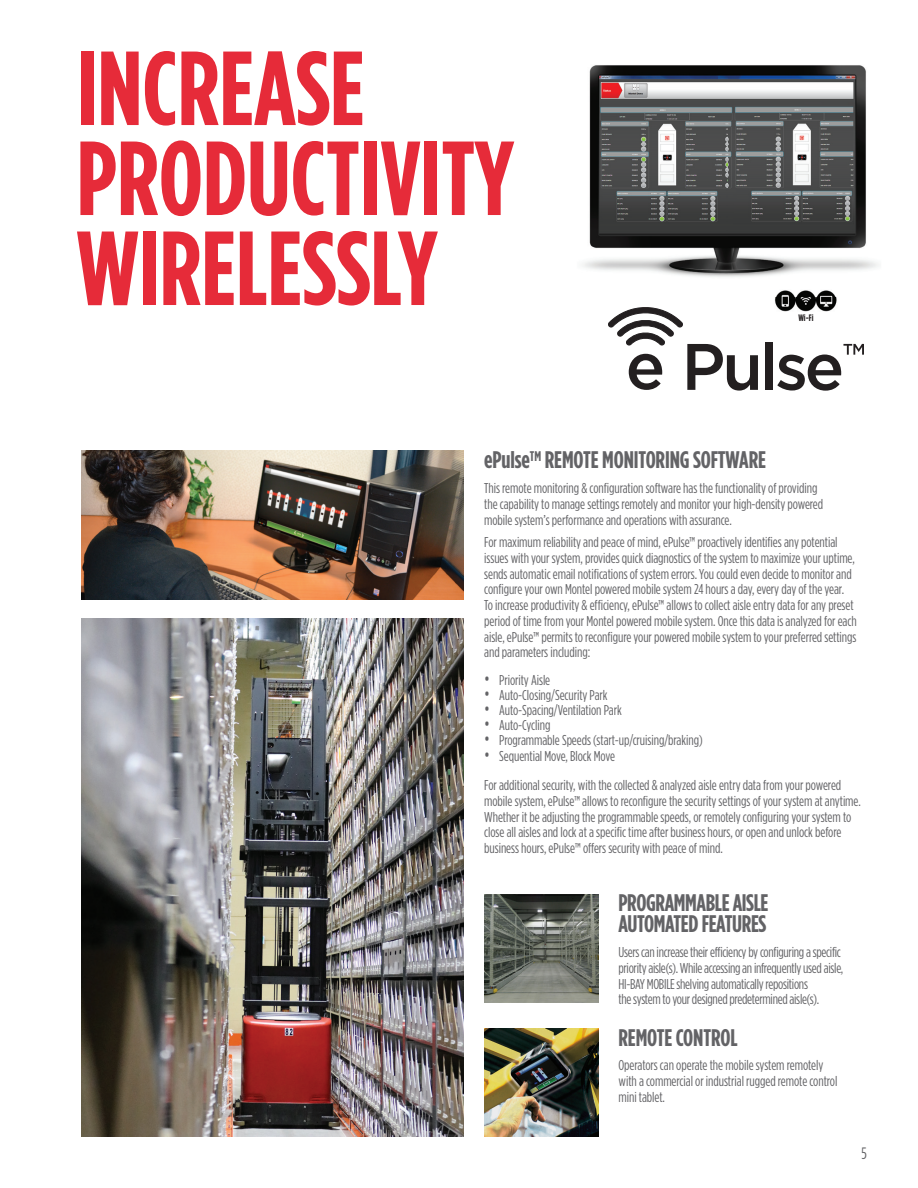
<style>
.page{position:relative;width:918px;height:1188px;background:#fff}
.page>*{position:absolute;margin:0;border:0;box-sizing:border-box;transform-origin:0 0}
.t1{font:700 105px/90px "Gotham Condensed";color:#e62b39}
.t2{font:700 24px/21px "Gotham Condensed";letter-spacing:-.015em;color:#636366}
.t3{font:16.5px "Gotham Condensed";color:#636366}
.t4{font:14.25px/15.8px "Gotham Condensed";letter-spacing:-.005em;color:#636366}
.t5{font:700 9.45px "Gotham Condensed";color:#231f20}
.s1{font-size:18px}
</style>
<div class="page">
<img style="left:484px;top:1029px;width:114px;height:107px">
<img style="left:484px;top:895px;width:114px;height:107px">
<img style="left:81px;top:619px;width:383px;height:518px">
<img style="left:82px;top:450px;width:382px;height:149px">
<img style="left:583px;top:65px;width:295px;height:212px">
<div style="left:765px;top:342px;width:8px;height:48px;background:#231f20"></div>
<svg style="left:777px;top:344px;width:87px;height:47px"></svg>
<svg style="left:608px;top:307px;width:150px;height:84px"></svg>
<img style="left:774px;top:290px;width:63px;height:21px">
<h1 class="t1" style="left:77px;top:41px;width:439px">INCREASE<br>PRODUCTIVITY<br>WIRELESSLY</h1>
<p class="t5" style="left:798px;top:313px;width:17px">Wi-Fi</p>
<h2 class="t2" style="left:484px;top:449px;width:283px">ePulse<sup>TM</sup> REMOTE MONITORING SOFTWARE</h2>
<p class="t4" style="left:484px;top:480px;width:341px">This remote monitoring &amp; configuration software has the functionality of providing the capability to manage settings remotely and monitor your high-density powered mobile system’s performance and operations with assurance.</p>
<p class="t4" style="left:484px;top:534px;width:374px">For maximum reliability and peace of mind, ePulse™ proactively identifies any potential issues with your system, provides quick diagnostics of the system to maximize your uptime, sends automatic email notifications of system errors. You could even decide to monitor and configure your own Montel powered mobile system 24 hours a day, every day of the year.<br>To increase productivity &amp; efficiency, ePulse™ allows to collect aisle entry data for any preset period of time from your Montel powered mobile system. Once this data is analyzed for each aisle, ePulse™ permits to reconfigure your powered mobile system to your preferred settings and parameters including:</p>
<p class="t4" style="left:484px;top:672px;width:68px"><span class="s1">•</span> Priority Aisle</p>
<p class="t4" style="left:484px;top:687px;width:125px"><span class="s1">•</span> Auto-Closing/Security Park</p>
<p class="t4" style="left:484px;top:702px;width:139px"><span class="s1">•</span> Auto-Spacing/Ventilation Park</p>
<p class="t4" style="left:484px;top:717px;width:68px"><span class="s1">•</span> Auto-Cycling</p>
<p class="t4" style="left:484px;top:732px;width:220px"><span class="s1">•</span> Programmable Speeds (start-up/cruising/braking)</p>
<p class="t4" style="left:484px;top:741px;width:359px;line-height:29.2px"><span class="s1">•</span> Sequential Move, Block Move<br>For additional security, with the collected &amp; analyzed aisle entry data from your powered</p>
<p class="t4" style="left:484px;top:793px;width:378px">mobile system, ePulse™ allows to reconfigure the security settings of your system at anytime.<br>Whether it be adjusting the programmable speeds, or remotely configuring your system to close all aisles and lock at a specific time after business hours, or open and unlock before business hours, ePulse™ offers security with peace of mind.</p>
<h2 class="t2" style="left:618px;top:892px;width:152px">PROGRAMMABLE AISLE<br>AUTOMATED FEATURES</h2>
<p class="t4" style="left:618px;top:944px;width:226px">Users can increase their efficiency by configuring a specific priority aisle(s). While accessing an infrequently used aisle, HI-BAY MOBILE shelving automatically repositions<br>the system to your designed predetermined aisle(s).</p>
<h2 class="t2" style="left:619px;top:1026px;width:121px">REMOTE CONTROL</h2>
<p class="t4" style="left:619px;top:1057px;width:220px">Operators can operate the mobile system remotely with a commercial or industrial rugged remote control mini tablet.</p>
<p class="t3" style="left:862px;top:1145px;width:7px">5</p>
</div>
